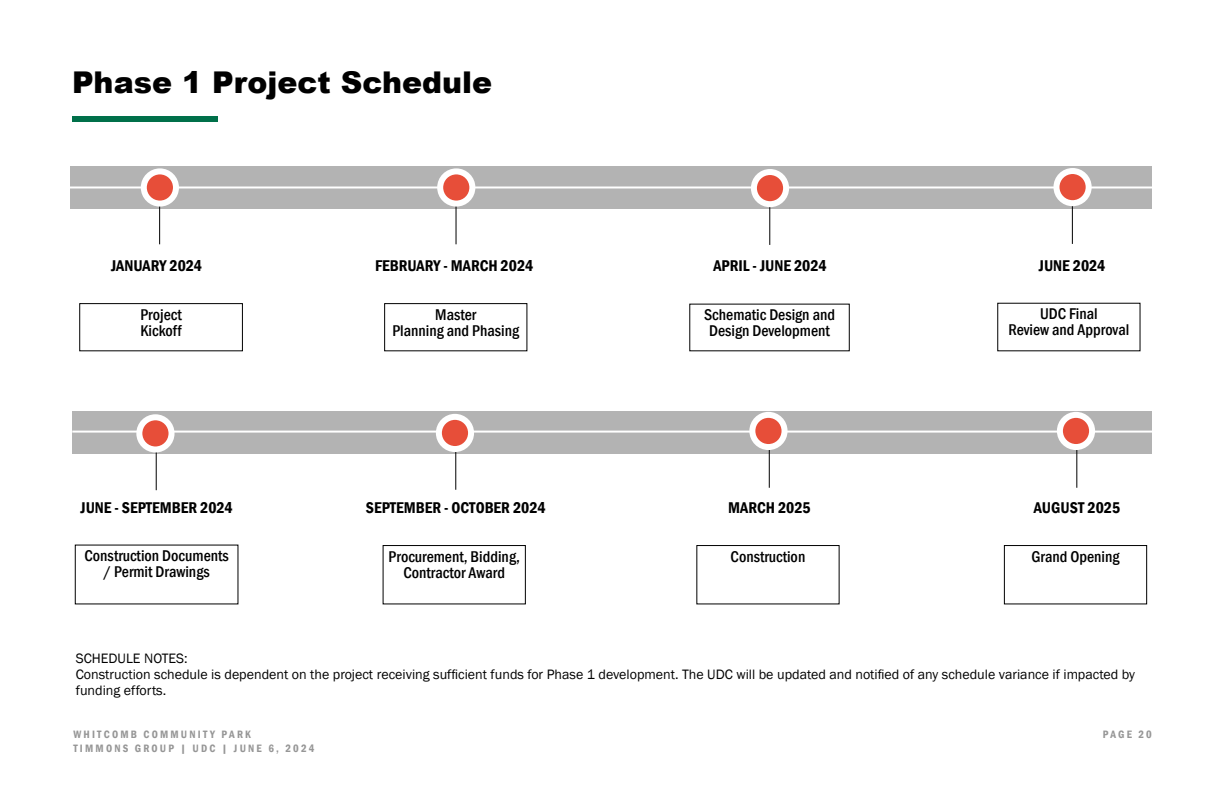
<style>
.page{position:relative;width:1224px;height:792px;background:#fff}
.page>*{position:absolute;margin:0;border:0;box-sizing:border-box;transform-origin:0 0}
.t1{font:900 30px "Arial";color:#000}
.t2{font:500 condensed 16px/16px "Franklin Gothic";color:#000;text-align:center}
.t3{font:600 condensed 16px "Franklin Gothic";color:#000}
.t4{font:14px/16px "Franklin Gothic";color:#000}
.t5{font:600 condensed 11px/13.2px "Franklin Gothic";letter-spacing:.2em;color:#969696}
</style>
<div class="page">
<div style="left:72px;top:117px;width:146px;height:5px;background:#00704a"></div>
<div style="left:71px;top:166px;width:1081px;height:42px;background:#b3b3b3"></div>
<div style="left:72px;top:411px;width:1080px;height:43px;background:#b3b3b3"></div>
<hr style="left:40px;top:186px;width:1116px;height:2px;background:#fff">
<hr style="left:72px;top:431px;width:1080px;height:2px;background:#fff">
<hr style="left:159px;top:203px;width:1px;height:41px;background:#000">
<hr style="left:456px;top:203px;width:1px;height:41px;background:#000">
<svg style="left:144px;top:171px;width:32px;height:33px"></svg>
<div style="left:141px;top:168px;width:38px;height:39px;border:6px solid #fff;border-radius:50%"></div>
<svg style="left:440px;top:171px;width:32px;height:33px"></svg>
<div style="left:437px;top:168px;width:38px;height:39px;border:6px solid #fff;border-radius:50%"></div>
<div style="left:79px;top:303px;width:164px;height:48px;border:1px solid #000"></div>
<div style="left:384px;top:303px;width:143px;height:48px;border:1px solid #000"></div>
<div style="left:383px;top:545px;width:143px;height:59px;border:1px solid #000"></div>
<div style="left:696px;top:545px;width:144px;height:59px;border:1px solid #000"></div>
<div style="left:1004px;top:545px;width:143px;height:59px;border:1px solid #000"></div>
<hr style="left:770px;top:203px;width:1px;height:42px;background:#000">
<svg style="left:754px;top:172px;width:32px;height:32px"></svg>
<div style="left:751px;top:169px;width:38px;height:38px;border:6px solid #fff;border-radius:50%"></div>
<hr style="left:1072px;top:202px;width:1px;height:42px;background:#000">
<svg style="left:1056px;top:171px;width:33px;height:32px"></svg>
<div style="left:1053px;top:168px;width:39px;height:38px;border:6px solid #fff;border-radius:50%"></div>
<hr style="left:156px;top:449px;width:1px;height:41px;background:#000">
<svg style="left:139px;top:417px;width:33px;height:32px"></svg>
<div style="left:136px;top:414px;width:39px;height:38px;border:6px solid #fff;border-radius:50%"></div>
<hr style="left:456px;top:448px;width:1px;height:42px;background:#000">
<svg style="left:439px;top:417px;width:32px;height:32px"></svg>
<div style="left:436px;top:414px;width:38px;height:38px;border:6px solid #fff;border-radius:50%"></div>
<hr style="left:769px;top:446px;width:1px;height:42px;background:#000">
<hr style="left:1077px;top:446px;width:1px;height:42px;background:#000">
<svg style="left:752px;top:415px;width:33px;height:32px"></svg>
<div style="left:749px;top:412px;width:39px;height:38px;border:6px solid #fff;border-radius:50%"></div>
<svg style="left:1060px;top:415px;width:32px;height:32px"></svg>
<div style="left:1057px;top:412px;width:38px;height:38px;border:6px solid #fff;border-radius:50%"></div>
<h1 class="t1" style="left:72px;top:61px;width:422px">Phase 1 Project Schedule</h1>
<p class="t3" style="left:111px;top:255px;width:93px">JANUARY 2024</p>
<p class="t3" style="left:375px;top:255px;width:160px">FEBRUARY - MARCH 2024</p>
<p class="t3" style="left:713px;top:255px;width:115px">APRIL - JUNE 2024</p>
<p class="t3" style="left:1039px;top:255px;width:68px">JUNE 2024</p>
<p class="t2" style="left:140px;top:306px;width:43px;text-align:left">Project<br>Kickoff</p>
<p class="t2" style="left:392px;top:306px;width:128px">Master<br>Planning and Phasing</p>
<p class="t2" style="left:704px;top:307px;width:132px">Schematic Design and<br>Design Development</p>
<p class="t2" style="left:1009px;top:306px;width:122px">UDC Final<br>Review and Approval</p>
<p class="t3" style="left:81px;top:497px;width:154px">JUNE - SEPTEMBER 2024</p>
<p class="t2" style="left:84px;top:548px;width:146px">Construction Documents / Permit Drawings</p>
<p class="t3" style="left:366px;top:497px;width:181px">SEPTEMBER - OCTOBER 2024</p>
<p class="t3" style="left:728px;top:497px;width:84px">MARCH 2025</p>
<p class="t3" style="left:1034px;top:497px;width:88px">AUGUST 2025</p>
<p class="t2" style="left:389px;top:548px;width:133px">Procurement, Bidding,<br>Contractor Award</p>
<p class="t2" style="left:731px;top:548px;width:76px">Construction</p>
<p class="t2" style="left:1032px;top:548px;width:90px">Grand Opening</p>
<p class="t4" style="left:76px;top:651px;width:1061px">SCHEDULE NOTES:<br>Construction schedule is dependent on the project receiving sufficient funds for Phase 1 development. The UDC will be updated and notified of any schedule variance if impacted by funding efforts.</p>
<p class="t5" style="left:73px;top:728px;width:242px">WHITCOMB COMMUNITY PARK<br>TIMMONS GROUP | UDC | JUNE 6, 2024</p>
<p class="t5" style="left:1103px;top:728px;width:51px">PAGE 20</p>
</div>
